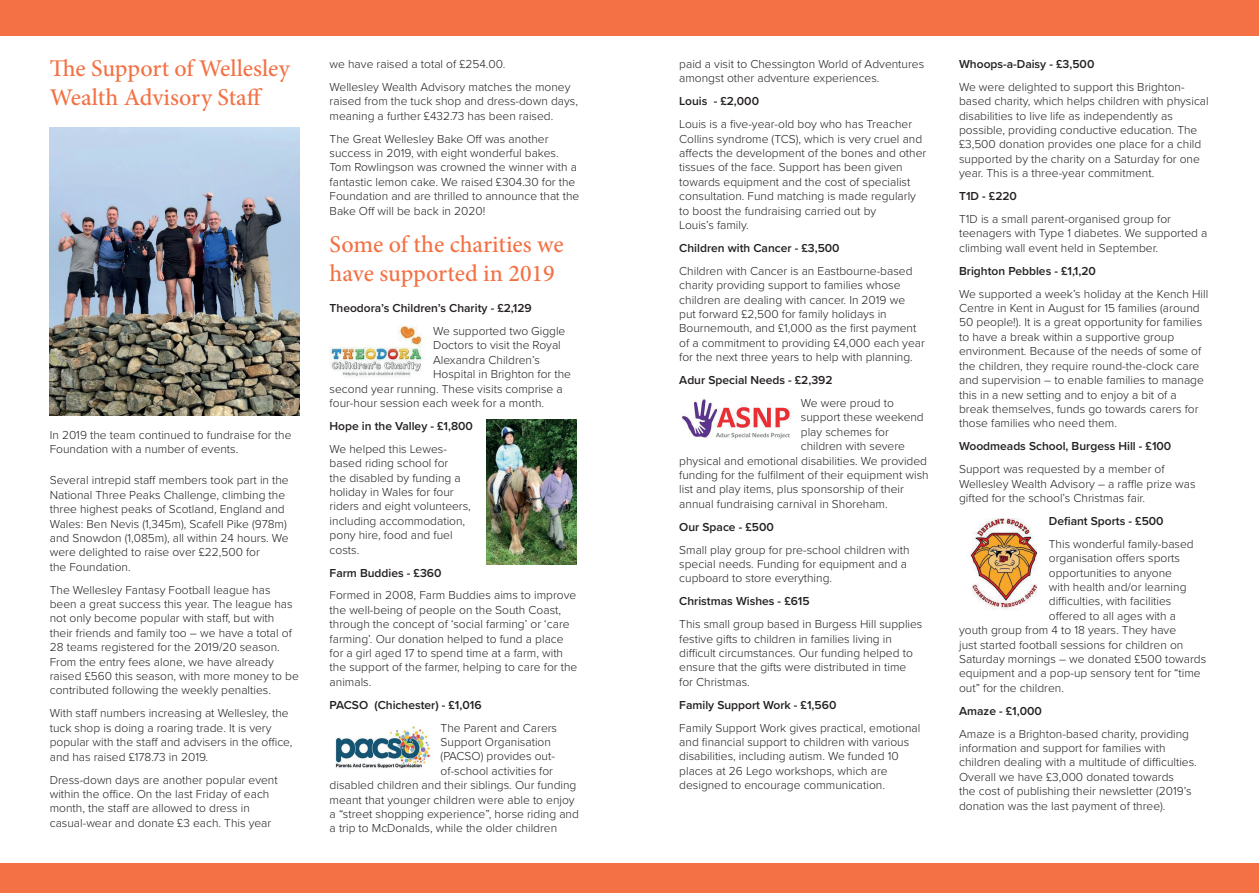
<style>
.page{position:relative;width:1259px;height:893px;background:#fff}
.page>*{position:absolute;margin:0;border:0;box-sizing:border-box;transform-origin:0 0}
.t1{font:500 24px/28.8px "Minion Pro";letter-spacing:-.005em;color:#f37144}
.Body_Copy{font:300 12px/14.4px "Proxima Nova";color:#231f20}
.Sub_Header{font:600 12px "Proxima Nova";color:#231f20}
.Sub_Header-2{font:300 12px/14.4px "Proxima Nova";color:#231f20}
</style>
<div class="page">
<div style="left:0;top:863px;width:1259px;height:30px;background:#f37144"></div>
<div style="left:0;top:0;width:1259px;height:35px;background:#f37144"></div>
<img style="left:50px;top:128px;width:250px;height:287px">
<img style="left:682px;top:399px;width:108px;height:40px">
<img style="left:330px;top:326px;width:95px;height:51px">
<img style="left:970px;top:519px;width:68px;height:91px">
<img style="left:486px;top:419px;width:90px;height:145px">
<img style="left:335px;top:726px;width:96px;height:43px">
<p class="t1" style="left:50px;top:54px;width:241px">The Support of Wellesley<br>Wealth Advisory Staff</p>
<p class="Body_Copy" style="left:50px;top:427px;width:243px">In 2019 the team continued to fundraise for the<br>Foundation with a number of events.</p>
<p class="Body_Copy" style="left:50px;top:472px;width:240px">Several intrepid staff members took part in the National Three Peaks Challenge, climbing the three highest peaks of Scotland, England and Wales: Ben Nevis (1,345m), Scafell Pike (978m) and Snowdon (1,085m), all within 24 hours. We were delighted to raise over £22,500 for<br>the Foundation.</p>
<p class="Body_Copy" style="left:50px;top:582px;width:250px">The Wellesley Fantasy Football league has been a great success this year. The league has not only become popular with staff, but with their friends and family too – we have a total of 28 teams registered for the 2019/20 season.<br>From the entry fees alone, we have already raised £560 this season, with more money to be contributed following the weekly penalties.</p>
<p class="Body_Copy" style="left:50px;top:705px;width:244px">With staff numbers increasing at Wellesley, the tuck shop is doing a roaring trade. It is very popular with the staff and advisers in the office, and has raised £178.73 in 2019.</p>
<p class="Body_Copy" style="left:50px;top:772px;width:229px">Dress-down days are another popular event within the office. On the last Friday of each month, the staff are allowed to dress in casual-wear and donate £3 each. This year</p>
<p class="Body_Copy" style="left:330px;top:56px;width:177px">we have raised a total of £254.00.</p>
<p class="Body_Copy" style="left:330px;top:79px;width:250px">Wellesley Wealth Advisory matches the money raised from the tuck shop and dress-down days, meaning a further £432.73 has been raised.</p>
<p class="Body_Copy" style="left:330px;top:131px;width:251px">The Great Wellesley Bake Off was another success in 2019, with eight wonderful bakes.<br>Tom Rowlingson was crowned the winner with a fantastic lemon cake. We raised £304.30 for the Foundation and are thrilled to announce that the Bake Off will be back in 2020!</p>
<p class="t1" style="left:330px;top:230px;width:235px">Some of the charities we have supported in 2019</p>
<p class="Sub_Header" style="left:330px;top:299px;width:204px">Theodora’s Children’s Charity - £2,129</p>
<p class="Body_Copy" style="left:433px;top:323px;width:134px">We supported two Giggle</p>
<p class="Body_Copy" style="left:433px;top:338px;width:129px">Doctors to visit the Royal</p>
<p class="Body_Copy" style="left:433px;top:352px;width:108px">Alexandra Children’s</p>
<p class="Body_Copy" style="left:433px;top:366px;width:139px">Hospital in Brighton for the</p>
<p class="Body_Copy" style="left:330px;top:381px;width:235px">second year running. These visits comprise a</p>
<p class="Body_Copy" style="left:330px;top:395px;width:216px">four-hour session each week for a month.</p>
<p class="Sub_Header" style="left:330px;top:417px;width:145px">Hope in the Valley - £1,800</p>
<p class="Sub_Header-2" style="left:330px;top:441px;width:143px">We helped this Lewes&shy;based riding school for<br>the disabled by funding a holiday in Wales for four riders and eight volunteers, including accommodation, pony hire, food and fuel costs.</p>
<p class="Sub_Header" style="left:330px;top:564px;width:113px">Farm Buddies - £360</p>
<p class="Body_Copy" style="left:330px;top:588px;width:249px">Formed in 2008, Farm Buddies aims to improve the well-being of people on the South Coast, through the concept of ‘social farming’ or ‘care farming’. Our donation helped to fund a place for a girl aged 17 to spend time at a farm, with the support of the farmer, helping to care for the animals.</p>
<p class="Sub_Header" style="left:330px;top:696px;width:153px">PACSO (Chichester) - £1,016</p>
<p class="Body_Copy" style="left:441px;top:720px;width:118px">The Parent and Carers</p>
<p class="Body_Copy" style="left:441px;top:734px;width:112px">Support Organisation</p>
<p class="Body_Copy" style="left:441px;top:749px;width:116px">(PACSO) provides out-</p>
<p class="Body_Copy" style="left:441px;top:763px;width:114px">of-school activities for</p>
<p class="Body_Copy" style="left:330px;top:777px;width:248px">disabled children and their siblings. Our funding</p>
<p class="Body_Copy" style="left:330px;top:792px;width:247px">meant that younger children were able to enjoy</p>
<p class="Body_Copy" style="left:330px;top:806px;width:251px">a “street shopping experience”, horse riding and</p>
<p class="Body_Copy" style="left:330px;top:821px;width:229px">a trip to McDonalds, while the older children</p>
<p class="Body_Copy" style="left:679px;top:56px;width:246px">paid a visit to Chessington World of Adventures amongst other adventure experiences.</p>
<p class="Sub_Header" style="left:679px;top:92px;width:81px">Louis - £2,000</p>
<p class="Body_Copy" style="left:679px;top:116px;width:248px">Louis is a five-year-old boy who has Treacher Collins syndrome (TCS), which is very cruel and affects the development of the bones and other tissues of the face. Support has been given towards equipment and the cost of specialist consultation. Fund matching is made regularly to boost the fundraising carried out by<br>Louis’s family.</p>
<p class="Sub_Header" style="left:679px;top:239px;width:162px">Children with Cancer - £3,500</p>
<p class="Body_Copy" style="left:679px;top:263px;width:247px">Children with Cancer is an Eastbourne-based charity providing support to families whose children are dealing with cancer. In 2019 we<br>put forward £2,500 for family holidays in Bournemouth, and £1,000 as the first payment of a commitment to providing £4,000 each year for the next three years to help with planning.</p>
<p class="Sub_Header" style="left:679px;top:371px;width:155px">Adur Special Needs - £2,392</p>
<p class="Body_Copy" style="left:801px;top:395px;width:95px">We were proud to</p>
<p class="Body_Copy" style="left:801px;top:410px;width:124px">support these weekend</p>
<p class="Body_Copy" style="left:801px;top:424px;width:89px">play schemes for</p>
<p class="Body_Copy" style="left:801px;top:438px;width:106px">children with severe</p>
<p class="Body_Copy" style="left:679px;top:453px;width:249px">physical and emotional disabilities. We provided</p>
<p class="Body_Copy" style="left:679px;top:467px;width:251px">funding for the fulfilment of their equipment wish</p>
<p class="Body_Copy" style="left:679px;top:482px;width:226px">list and play items, plus sponsorship of their</p>
<p class="Body_Copy" style="left:679px;top:496px;width:210px">annual fundraising carnival in Shoreham.</p>
<p class="Sub_Header" style="left:679px;top:518px;width:96px">Our Space - £500</p>
<p class="Body_Copy" style="left:679px;top:542px;width:232px">Small play group for pre-school children with special needs. Funding for equipment and a cupboard to store everything.</p>
<p class="Sub_Header" style="left:679px;top:592px;width:132px">Christmas Wishes - £615</p>
<p class="Body_Copy" style="left:679px;top:616px;width:245px">This small group based in Burgess Hill supplies festive gifts to children in families living in difficult circumstances. Our funding helped to ensure that the gifts were distributed in time for Christmas.</p>
<p class="Sub_Header" style="left:679px;top:696px;width:159px">Family Support Work - £1,560</p>
<p class="Body_Copy" style="left:679px;top:720px;width:243px">Family Support Work gives practical, emotional and financial support to children with various disabilities, including autism. We funded 10 places at 26 Lego workshops, which are designed to encourage communication.</p>
<p class="Sub_Header" style="left:959px;top:55px;width:137px">Whoops-a-Daisy - £3,500</p>
<p class="Body_Copy" style="left:959px;top:79px;width:251px">We were delighted to support this Brighton&shy;based charity, which helps children with physical disabilities to live life as independently as possible, providing conductive education. The £3,500 donation provides one place for a child supported by the charity on a Saturday for one year. This is a three-year commitment.</p>
<p class="Sub_Header" style="left:959px;top:187px;width:59px">T1D - £220</p>
<p class="Body_Copy" style="left:959px;top:211px;width:250px">T1D is a small parent-organised group for teenagers with Type 1 diabetes. We supported a climbing wall event held in September.</p>
<p class="Sub_Header" style="left:959px;top:262px;width:138px">Brighton Pebbles - £1,1,20</p>
<p class="Body_Copy" style="left:959px;top:286px;width:251px">We supported a week’s holiday at the Kench Hill Centre in Kent in August for 15 families (around 50 people!). It is a great opportunity for families to have a break within a supportive group environment. Because of the needs of some of the children, they require round-the-clock care and supervision – to enable families to manage this in a new setting and to enjoy a bit of a break themselves, funds go towards carers for those families who need them.</p>
<p class="Sub_Header" style="left:959px;top:437px;width:214px">Woodmeads School, Burgess Hill - £100</p>
<p class="Body_Copy" style="left:959px;top:461px;width:238px">Support was requested by a member of<br>Wellesley Wealth Advisory – a raffle prize was gifted for the school’s Christmas fair.</p>
<p class="Sub_Header" style="left:1049px;top:512px;width:116px">Defiant Sports - £500</p>
<p class="Body_Copy" style="left:1049px;top:536px;width:146px">This wonderful family-based</p>
<p class="Body_Copy" style="left:1049px;top:550px;width:133px">organisation offers sports</p>
<p class="Body_Copy" style="left:1049px;top:565px;width:125px">opportunities to anyone</p>
<p class="Body_Copy" style="left:1049px;top:579px;width:139px">with health and/or learning</p>
<p class="Body_Copy" style="left:1049px;top:593px;width:124px">difficulties, with facilities</p>
<p class="Body_Copy" style="left:1049px;top:608px;width:129px">offered to all ages with a</p>
<p class="Body_Copy" style="left:959px;top:622px;width:218px">youth group from 4 to 18 years. They have</p>
<p class="Body_Copy" style="left:959px;top:637px;width:226px">just started football sessions for children on</p>
<p class="Body_Copy" style="left:959px;top:651px;width:249px">Saturday mornings – we donated £500 towards</p>
<p class="Body_Copy" style="left:959px;top:665px;width:243px">equipment and a pop-up sensory tent for “time</p>
<p class="Body_Copy" style="left:959px;top:680px;width:106px">out” for the children.</p>
<p class="Sub_Header" style="left:959px;top:702px;width:84px">Amaze - £1,000</p>
<p class="Body_Copy" style="left:959px;top:726px;width:239px">Amaze is a Brighton-based charity, providing information and support for families with children dealing with a multitude of difficulties.<br>Overall we have £3,000 donated towards<br>the cost of publishing their newsletter (2019’s donation was the last payment of three).</p>
</div>
